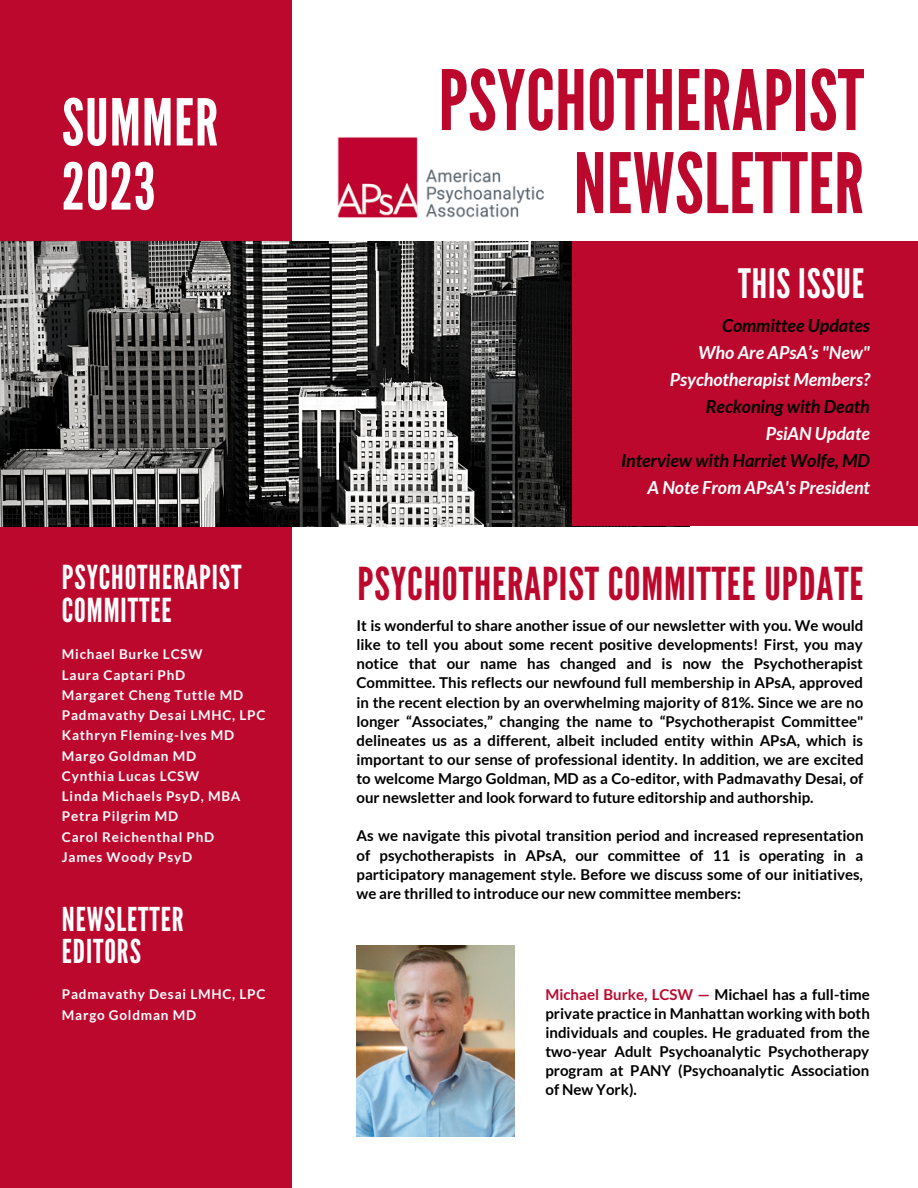
<style>
.page{position:relative;width:918px;height:1188px;background:#fff}
.page>*{position:absolute;margin:0;border:0;box-sizing:border-box;transform-origin:0 0}
.t1{font:83.1px/83.1px "League Gothic";letter-spacing:.005em;color:#bd082e;text-align:right}
.t2{font:64.5px/64.2px "League Gothic";letter-spacing:.015em;color:#fff}
.t3{font:45.3px "League Gothic";letter-spacing:.02em;color:#bd082e}
.t4{font:40.5px "League Gothic";letter-spacing:.02em;color:#fff}
.t5{font:33px/32.7px "League Gothic";letter-spacing:.03em;color:#fff}
.t6{font:32.85px/32.7px "League Gothic";letter-spacing:.03em;color:#fff}
.t7{font:italic 700 18px/27px "Lato";letter-spacing:-.005em;color:#fff;text-align:right}
.t8{font:italic 700 18px "Lato";letter-spacing:-.005em;color:#000}
.t9{font:700 15px/19.2px "Lato";color:#000;text-align:justify}
.t10{font:700 13.5px "Lato";letter-spacing:.06em;color:#fff}
.s1{color:#bd082e}
</style>
<div class="page">
<div style="left:0;top:0;width:292px;height:1188px;background:#bd082e"></div>
<svg style="left:0;top:242px;width:690px;height:285px;background:#545453"></svg>
<div style="left:572px;top:241px;width:346px;height:285px;background:#bd082e"></div>
<img style="left:337px;top:137px;width:207px;height:81px">
<img style="left:357px;top:945px;width:157px;height:192px">
<p class="t2" style="left:62px;top:92px;width:158px">SUMMER<br>2023</p>
<p class="t5" style="left:62px;top:562px;width:181px">PSYCHOTHERAPIST<br>COMMITTEE</p>
<p class="t10" style="left:62px;top:646px;width:142px">Michael Burke LCSW</p>
<p class="t10" style="left:62px;top:666px;width:125px">Laura Captari PhD</p>
<p class="t10" style="left:62px;top:687px;width:183px">Margaret Cheng Tuttle MD</p>
<p class="t10" style="left:62px;top:707px;width:205px">Padmavathy Desai LMHC, LPC</p>
<p class="t10" style="left:62px;top:727px;width:174px">Kathryn Fleming-Ives MD</p>
<p class="t10" style="left:62px;top:747px;width:136px">Margo Goldman MD</p>
<p class="t10" style="left:62px;top:768px;width:139px">Cynthia Lucas LCSW</p>
<p class="t10" style="left:62px;top:788px;width:180px">Linda Michaels PsyD, MBA</p>
<p class="t10" style="left:62px;top:808px;width:118px">Petra Pilgrim MD</p>
<p class="t10" style="left:62px;top:828px;width:154px">Carol Reichenthal PhD</p>
<p class="t10" style="left:62px;top:849px;width:132px">James Woody PsyD</p>
<p class="t6" style="left:62px;top:903px;width:123px">NEWSLETTER<br>EDITORS</p>
<p class="t10" style="left:62px;top:986px;width:205px">Padmavathy Desai LMHC, LPC</p>
<p class="t10" style="left:62px;top:1006px;width:136px">Margo Goldman MD</p>
<p class="t1" style="left:439px;top:61px;width:427px">PSYCHOTHERAPIST<br>NEWSLETTER</p>
<p class="t4" style="left:738px;top:260px;width:127px">THIS ISSUE</p>
<p class="t8" style="left:722px;top:314px;width:149px">Committee Updates</p>
<p class="t7" style="left:670px;top:339px;width:202px">Who Are APsA’s "New"<br>Psychotherapist Members?</p>
<p class="t8" style="left:706px;top:395px;width:166px">Reckoning with Death</p>
<p class="t7" style="left:766px;top:420px;width:106px">PsiAN Update</p>
<p class="t8" style="left:621px;top:449px;width:250px">Interview with Harriet Wolfe, MD</p>
<p class="t7" style="left:648px;top:474px;width:224px">A Note From APsA's President</p>
<p class="t3" style="left:358px;top:558px;width:507px">PSYCHOTHERAPIST COMMITTEE UPDATE</p>
<p class="t9" style="left:357px;top:616px;width:509px">It is wonderful to share another issue of our newsletter with you. We would like to tell you about some recent positive developments! First, you may notice that our name has changed and is now the Psychotherapist Committee. This reflects our newfound full membership in APsA, approved in the recent election by an overwhelming majority of 81%. Since we are no longer “Associates,” changing the name to “Psychotherapist Committee" delineates us as a different, albeit included entity within APsA, which is important to our sense of professional identity. In addition, we are excited to welcome Margo Goldman, MD as a Co-editor, with Padmavathy Desai, of our newsletter and look forward to future editorship and authorship.</p>
<p class="t9" style="left:357px;top:826px;width:509px">As we navigate this pivotal transition period and increased representation of psychotherapists in APsA, our committee of 11 is operating in a participatory management style. Before we discuss some of our initiatives, we are thrilled to introduce our new committee members:</p>
<p class="t9" style="left:546px;top:984px;width:326px"><span class="s1">Michael Burke, LCSW —</span> Michael has a full-time private practice in Manhattan working with both individuals and couples. He graduated from the two-year Adult Psychoanalytic Psychotherapy program at PANY (Psychoanalytic Association of New York).</p>
</div>
